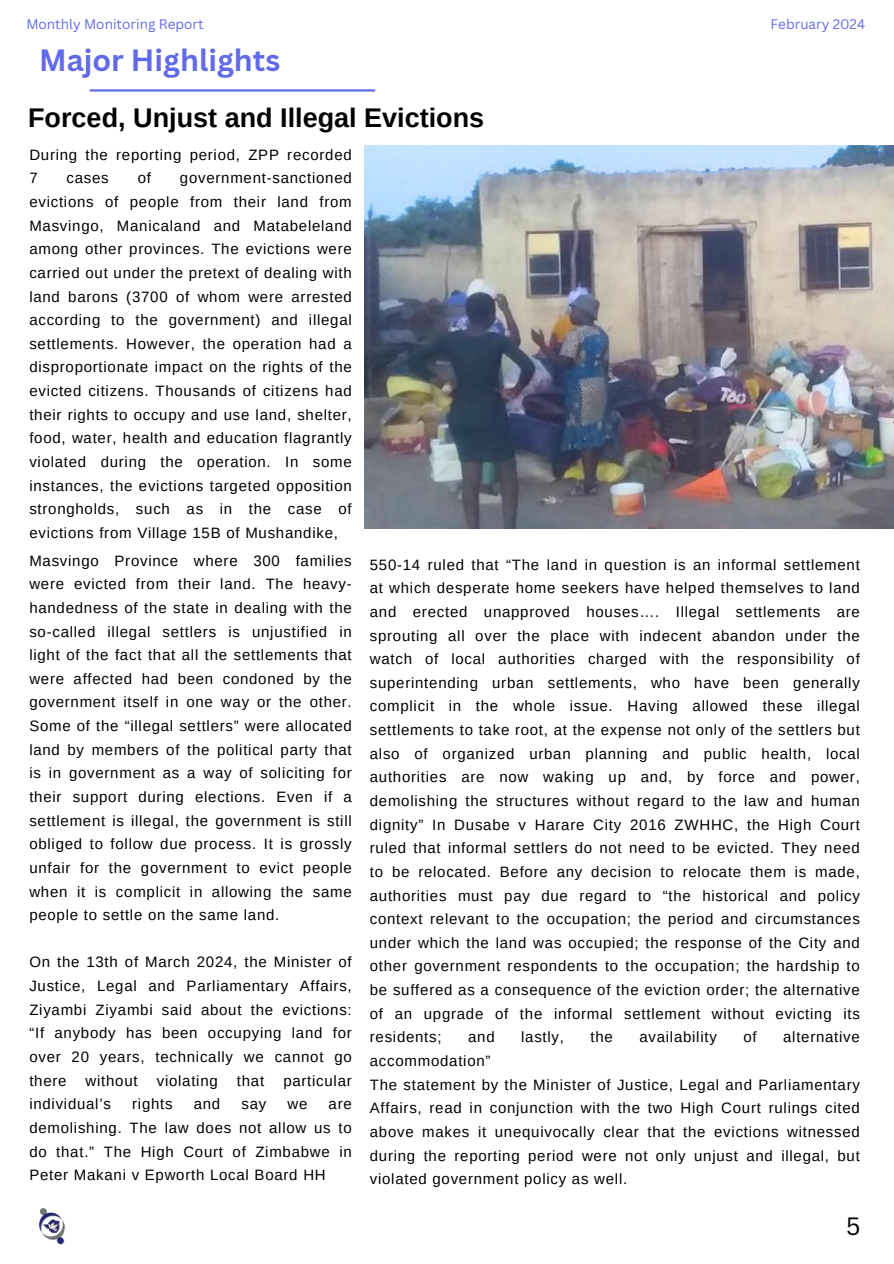
<style>
.page{position:relative;width:894px;height:1264px;background:#fff}
.page>*{position:absolute;margin:0;border:0;box-sizing:border-box;transform-origin:0 0}
.t1{font:700 30px "Canva Sans";color:#616ae8}
.t2{font:700 27px "Arimo";color:#000}
.t3{font:24.3px "Canva Sans";color:#000}
.t4{font:15px/23.7px "Arimo";letter-spacing:.05em;color:#000;text-align:justify}
.t5{font:13.5px "Canva Sans";color:#616ae8}
</style>
<div class="page">
<hr style="left:90px;top:89px;width:284px;height:3px;background:#616ae8">
<img style="left:39px;top:1208px;width:26px;height:36px">
<img style="left:364px;top:146px;width:529px;height:382px">
<p class="t5" style="left:26px;top:15px;width:179px">Monthly Monitoring Report</p>
<p class="t5" style="left:770px;top:15px;width:96px">February 2024</p>
<h2 class="t1" style="left:39px;top:39px;width:243px">Major Highlights</h2>
<h1 class="t2" style="left:28px;top:103px;width:457px">Forced, Unjust and Illegal Evictions</h1>
<p class="t4" style="left:29px;top:143px;width:324px">During the reporting period, ZPP recorded<br>7</p>
<p class="t4" style="left:29px;top:166px;width:324px;text-indent:151px">government-sanctioned evictions of people from their land from Masvingo, Manicaland and Matabeleland among other provinces. The evictions were carried out under the pretext of dealing with land barons (3700 of whom were arrested according to the government) and illegal settlements. However, the operation had a disproportionate impact on the rights of the evicted citizens. Thousands of citizens had their rights to occupy and use land, shelter, food, water, health and education flagrantly violated during the operation. In some instances, the evictions targeted opposition strongholds, such as in the case of evictions from Village 15B of Mushandike,</p>
<p class="t4" style="left:29px;top:548px;width:324px">Masvingo Province where 300 families were evicted from their land. The heavy&shy;handedness of the state in dealing with the so-called illegal settlers is unjustified in light of the fact that all the settlements that were affected had been condoned by the government itself in one way or the other.<br>Some of the “illegal settlers” were allocated land by members of the political party that is in government as a way of soliciting for their support during elections. Even if a settlement is illegal, the government is still obliged to follow due process. It is grossly unfair for the government to evict people when it is complicit in allowing the same people to settle on the same land.</p>
<p class="t4" style="left:29px;top:950px;width:324px">On the 13th of March 2024, the Minister of Justice, Legal and Parliamentary Affairs, Ziyambi Ziyambi said about the evictions: “If anybody has been occupying land for over 20 years, technically we cannot go there</p>
<p class="t4" style="left:67px;top:166px;width:44px">cases</p>
<p class="t4" style="left:138px;top:166px;width:15px">of</p>
<p class="t4" style="left:86px;top:1068px;width:53px">without</p>
<p class="t4" style="left:157px;top:1068px;width:63px">violating</p>
<p class="t4" style="left:237px;top:1068px;width:29px">that</p>
<p class="t4" style="left:283px;top:1068px;width:70px">particular</p>
<p class="t4" style="left:29px;top:1092px;width:83px">individual’s</p>
<p class="t4" style="left:132px;top:1092px;width:42px">rights</p>
<p class="t4" style="left:194px;top:1092px;width:28px">and</p>
<p class="t4" style="left:241px;top:1092px;width:26px">say</p>
<p class="t4" style="left:287px;top:1092px;width:21px">we</p>
<p class="t4" style="left:29px;top:1092px;width:324px;text-indent:299px">are demolishing. The law does not allow us to do that.” The High Court of Zimbabwe in Peter Makani v Epworth Local Board HH</p>
<p class="t4" style="left:370px;top:552px;width:491px">550-14 ruled that “The land in question is an informal settlement at which desperate home seekers have helped themselves to land and erected unapproved houses…. Illegal settlements are sprouting all over the place with indecent abandon under the watch of local authorities charged with the responsibility of superintending urban settlements, who have been generally complicit in the whole issue. Having allowed these illegal settlements to take root, at the expense not only of the settlers but also of organized urban planning and public health, local authorities are now waking up and, by force and power, demolishing the structures without regard to the law and human dignity” In Dusabe v Harare City 2016 ZWHHC, the High Court ruled that informal settlers do not need to be evicted. They need to be relocated. Before any decision to relocate them is made, authorities must pay due regard to “the historical and policy context relevant to the occupation; the period and circumstances under which the land was occupied; the response of the City and other government respondents to the occupation; the hardship to be suffered as a consequence of the eviction order; the alternative of an upgrade of the informal settlement without evicting its residents;</p>
<p class="t4" style="left:468px;top:1025px;width:28px">and</p>
<p class="t4" style="left:521px;top:1025px;width:44px">lastly,</p>
<p class="t4" style="left:590px;top:1025px;width:24px">the</p>
<p class="t4" style="left:639px;top:1025px;width:79px">availability</p>
<p class="t4" style="left:743px;top:1025px;width:15px">of</p>
<p class="t4" style="left:783px;top:1025px;width:78px">alternative</p>
<p class="t4" style="left:370px;top:1048px;width:122px">accommodation”</p>
<p class="t4" style="left:370px;top:1072px;width:491px">The statement by the Minister of Justice, Legal and Parliamentary Affairs, read in conjunction with the two High Court rulings cited above makes it unequivocally clear that the evictions witnessed during the reporting period were not only unjust and illegal, but violated government policy as well.</p>
<p class="t3" style="left:846px;top:1208px;width:16px">5</p>
</div>
